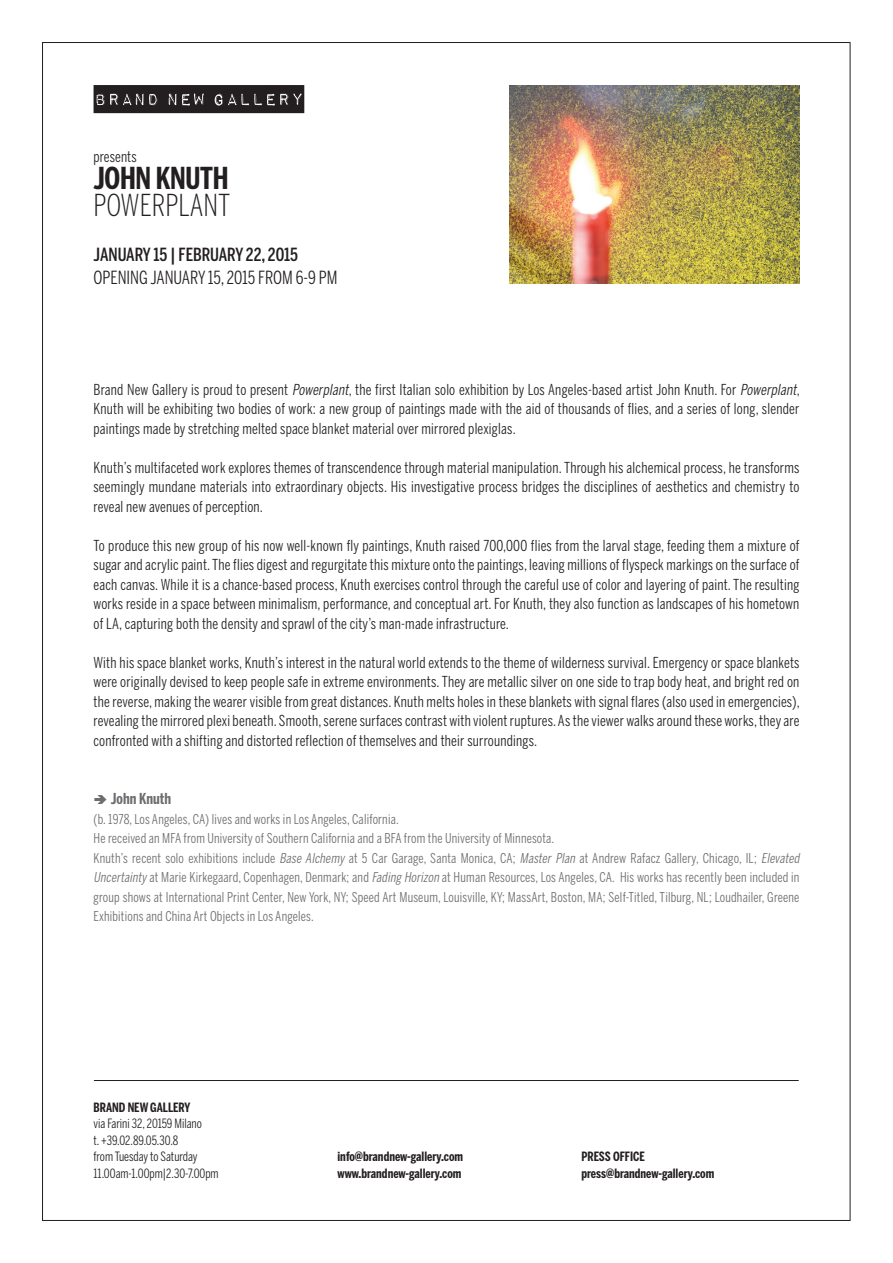
<style>
.page{position:relative;width:893px;height:1263px;background:#fff}
.page>*{position:absolute;margin:0;border:0;box-sizing:border-box;transform-origin:0 0}
.t1{font:300 30px "Benton Sans Comp";color:#231f20}
.t2{font:700 30px "Benton Sans Comp";letter-spacing:-.01em;color:#231f20}
.t3{font:18px "Benton Sans Comp";letter-spacing:-.005em;color:#231f20}
.t4{font:500 18px "Benton Sans Comp";letter-spacing:-.005em;color:#231f20}
.t5{font:15px/19.5px "Benton Sans Comp";letter-spacing:.015em;color:#231f20;text-align:justify}
.t6{font:700 15px "Benton Sans Comp";color:#6c6d70}
.t7{font:13.5px/19.5px "Benton Sans Comp";letter-spacing:.015em;color:#6c6d70}
.t8{font:700 12.75px/16.5px "Benton Sans Comp";color:#231f20}
.t9{font:12.75px/16.5px "Benton Sans Comp";color:#231f20}
.s1{font-style:italic}
</style>
<div class="page">
<svg style="left:94px;top:85px;width:210px;height:28px;background:#353132"></svg>
<hr style="left:94px;top:1080px;width:705px;height:1px;background:#231f20">
<img style="left:509px;top:85px;width:290px;height:199px">
<p class="t5" style="left:94px;top:147px;width:45px">presents</p>
<h1 class="t2" style="left:94px;top:161px;width:137px">John Knuth</h1>
<h1 class="t1" style="left:94px;top:188px;width:138px">POWERPLANT</h1>
<p class="t4" style="left:94px;top:244px;width:206px">JANUARY 15 | FEBRUARY 22, 2015</p>
<p class="t3" style="left:94px;top:267px;width:18px">Opening</p>
<p class="t3" style="left:150px;top:267px;width:9px">january</p>
<p class="t3" style="left:208px;top:267px;width:60px">15, 2015 from</p>
<p class="t3" style="left:296px;top:267px;width:43px">6-9 PM</p>
<p class="t5" style="left:94px;top:379px;width:708px">Brand New Gallery is proud to present <span class="s1">Powerplant</span>, the first Italian solo exhibition by Los Angeles-based artist John Knuth. For <span class="s1">Powerplant</span>, Knuth will be exhibiting two bodies of work: a new group of paintings made with the aid of thousands of flies, and a series of long, slender paintings made by stretching melted space blanket material over mirrored plexiglas.</p>
<p class="t5" style="left:94px;top:457px;width:707px">Knuth’s multifaceted work explores themes of transcendence through material manipulation. Through his alchemical process, he transforms seemingly mundane materials into extraordinary objects. His investigative process bridges the disciplines of aesthetics and chemistry to reveal new avenues of perception.</p>
<p class="t5" style="left:94px;top:535px;width:707px">To produce this new group of his now well-known fly paintings, Knuth raised 700,000 flies from the larval stage, feeding them a mixture of sugar and acrylic paint. The flies digest and regurgitate this mixture onto the paintings, leaving millions of flyspeck markings on the surface of each canvas. While it is a chance-based process, Knuth exercises control through the careful use of color and layering of paint. The resulting works reside in a space between minimalism, performance, and conceptual art. For Knuth, they also function as landscapes of his hometown of LA, capturing both the density and sprawl of the city’s man-made infrastructure.</p>
<p class="t5" style="left:94px;top:652px;width:708px">With his space blanket works, Knuth’s interest in the natural world extends to the theme of wilderness survival. Emergency or space blankets were originally devised to keep people safe in extreme environments. They are metallic silver on one side to trap body heat, and bright red on the reverse, making the wearer visible from great distances. Knuth melts holes in these blankets with signal flares (also used in emergencies), revealing the mirrored plexi beneath. Smooth, serene surfaces contrast with violent ruptures. As the viewer walks around these works, they are confronted with a shifting and distorted reflection of themselves and their surroundings.</p>
<p class="t6" style="left:111px;top:790px;width:62px">John Knuth</p>
<p class="t7" style="left:94px;top:809px;width:710px">(b. 1978, Los Angeles, CA) lives and works in Los Angeles, California.<br>He received an MFA from University of Southern California and a BFA from the University of Minnesota.<br>Knuth’s recent solo exhibitions include <span class="s1">Base Alchemy</span> at 5 Car Garage, Santa Monica, CA; <span class="s1">Master Plan</span> at Andrew Rafacz Gallery, Chicago, IL; <span class="s1">Elevated Uncertainty</span> at Marie Kirkegaard, Copenhagen, Denmark; and <span class="s1">Fading Horizon</span> at Human Resources, Los Angeles, CA. His works has recently been included in group shows at International Print Center, New York, NY; Speed Art Museum, Louisville, KY; MassArt, Boston, MA; Self-Titled, Tilburg, NL; Loudhailer, Greene Exhibitions and China Art Objects in Los Angeles.</p>
<p class="t8" style="left:94px;top:1099px;width:98px">Brand New Gallery</p>
<p class="t9" style="left:94px;top:1115px;width:127px">via Farini 32, 20159 Milano<br>t. +39.02.89.05.30.8<br>from Tuesday to Saturday<br>11.00am-1.00pm|2.30-7.00pm</p>
<p class="t8" style="left:337px;top:1148px;width:127px">info@brandnew-gallery.com www.brandnew-gallery.com</p>
<p class="t8" style="left:581px;top:1148px;width:134px">PRESS OFFICE press@brandnew-gallery.com</p>
</div>
